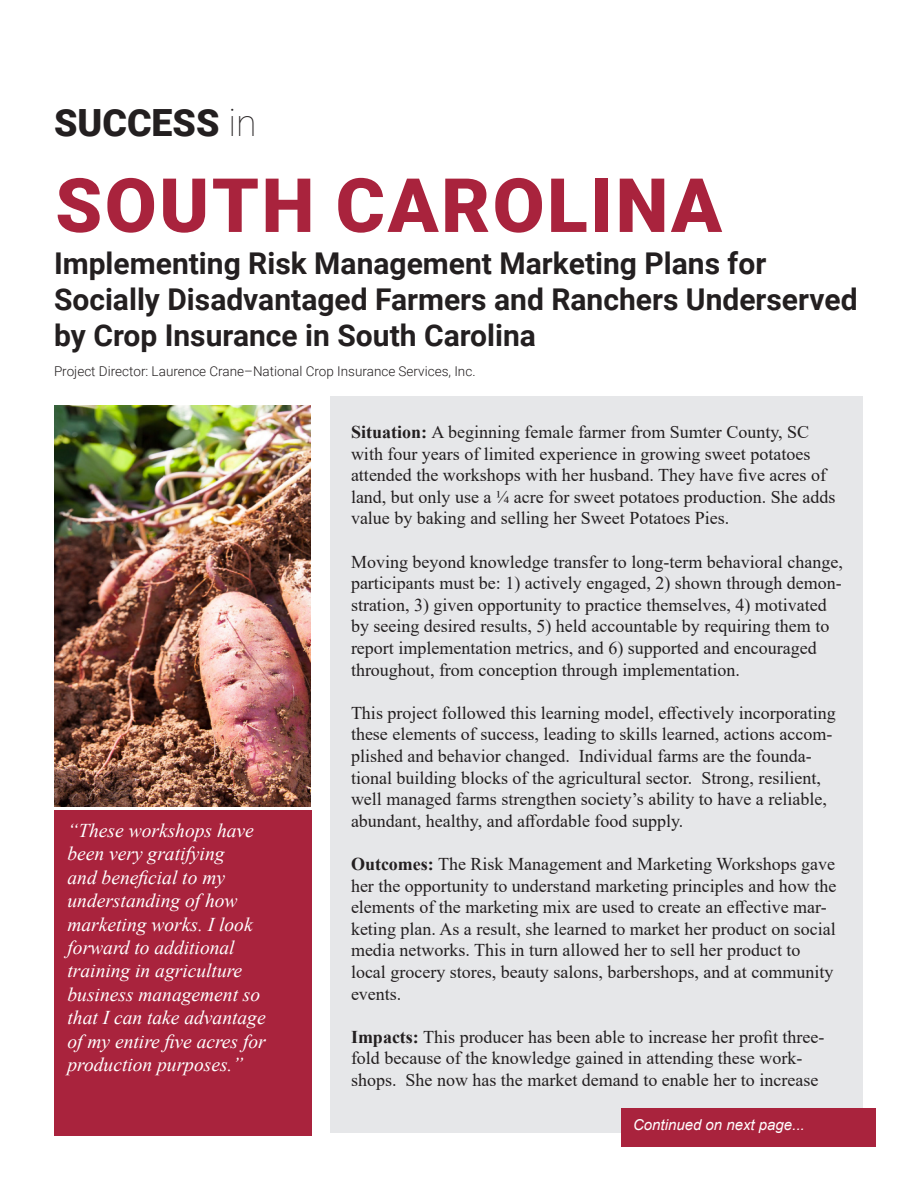
<style>
.page{position:relative;width:918px;height:1188px;background:#fff}
.page>*{position:absolute;margin:0;border:0;box-sizing:border-box;transform-origin:0 0}
.State{font:900 75px "Roboto";letter-spacing:.035em;color:#a9233d}
.t1{font:900 37.5px "Roboto";color:#231f20}
.Project_Title{font:700 30px/36px "Roboto";color:#231f20}
.White_Pull_Quote{font:italic 19.5px/23.4px "Times New Roman";color:#fff}
.t2{font:18px/21.6px "Times New Roman";color:#231f20}
.Continued_Text{font:italic 15px "Arial";color:#fff}
.Project_Director{font:300 13.5px "Roboto";color:#231f20}
.s1{font-weight:100}
.s2{font-weight:700}
</style>
<div class="page">
<div style="left:331px;top:397px;width:532px;height:736px;background:#e6e7e9"></div>
<div style="left:621px;top:1108px;width:255px;height:40px;background:#a9233d"></div>
<div style="left:55px;top:810px;width:257px;height:326px;background:#a9233d"></div>
<img style="left:54px;top:405px;width:256px;height:402px">
<p class="t1" style="left:54px;top:97px;width:204px">SUCCESS <span class="s1">in</span></p>
<p class="State" style="left:55px;top:153px;width:668px">SOUTH CAROLINA</p>
<p class="Project_Title" style="left:54px;top:245px;width:714px">Implementing Risk Management Marketing Plans for</p>
<p class="Project_Title" style="left:54px;top:281px;width:805px">Socially Disadvantaged Farmers and Ranchers Underserved by Crop Insurance in South Carolina</p>
<p class="Project_Director" style="left:54px;top:362px;width:423px">Project Director: Laurence Crane–National Crop Insurance Services, Inc.</p>
<p class="White_Pull_Quote" style="left:68px;top:818px;width:200px">“These workshops have been very gratifying<br>and beneficial to my understanding of how marketing works. I look forward to additional training in agriculture business management so that I can take advantage of my entire five acres for production purposes.”</p>
<p class="t2" style="left:351px;top:421px;width:486px"><span class="s2">Situation:</span> A beginning female farmer from Sumter County, SC with four years of limited experience in growing sweet potatoes attended the workshops with her husband. They have five acres of land, but only use a ¼ acre for sweet potatoes production. She adds value by baking and selling her Sweet Potatoes Pies.</p>
<p class="t2" style="left:351px;top:550px;width:493px">Moving beyond knowledge transfer to long-term behavioral change, participants must be: 1) actively engaged, 2) shown through demon&shy;stration, 3) given opportunity to practice themselves, 4) motivated by seeing desired results, 5) held accountable by requiring them to report implementation metrics, and 6) supported and encouraged throughout, from conception through implementation.</p>
<p class="t2" style="left:351px;top:701px;width:486px">This project followed this learning model, effectively incorporating these elements of success, leading to skills learned, actions accom&shy;plished and behavior changed. Individual farms are the founda&shy;tional building blocks of the agricultural sector. Strong, resilient, well managed farms strengthen society’s ability to have a reliable, abundant, healthy, and affordable food supply.</p>
<p class="t2" style="left:351px;top:853px;width:487px"><span class="s2">Outcomes:</span> The Risk Management and Marketing Workshops gave her the opportunity to understand marketing principles and how the elements of the marketing mix are used to create an effective mar&shy;keting plan. As a result, she learned to market her product on social media networks. This in turn allowed her to sell her product to local grocery stores, beauty salons, barbershops, and at community events.</p>
<p class="t2" style="left:351px;top:1025px;width:475px"><span class="s2">Impacts:</span> This producer has been able to increase her profit three&shy;fold because of the knowledge gained in attending these work&shy;shops. She now has the market demand to enable her to increase</p>
<p class="Continued_Text" style="left:633px;top:1115px;width:173px">Continued on next page...</p>
</div>
